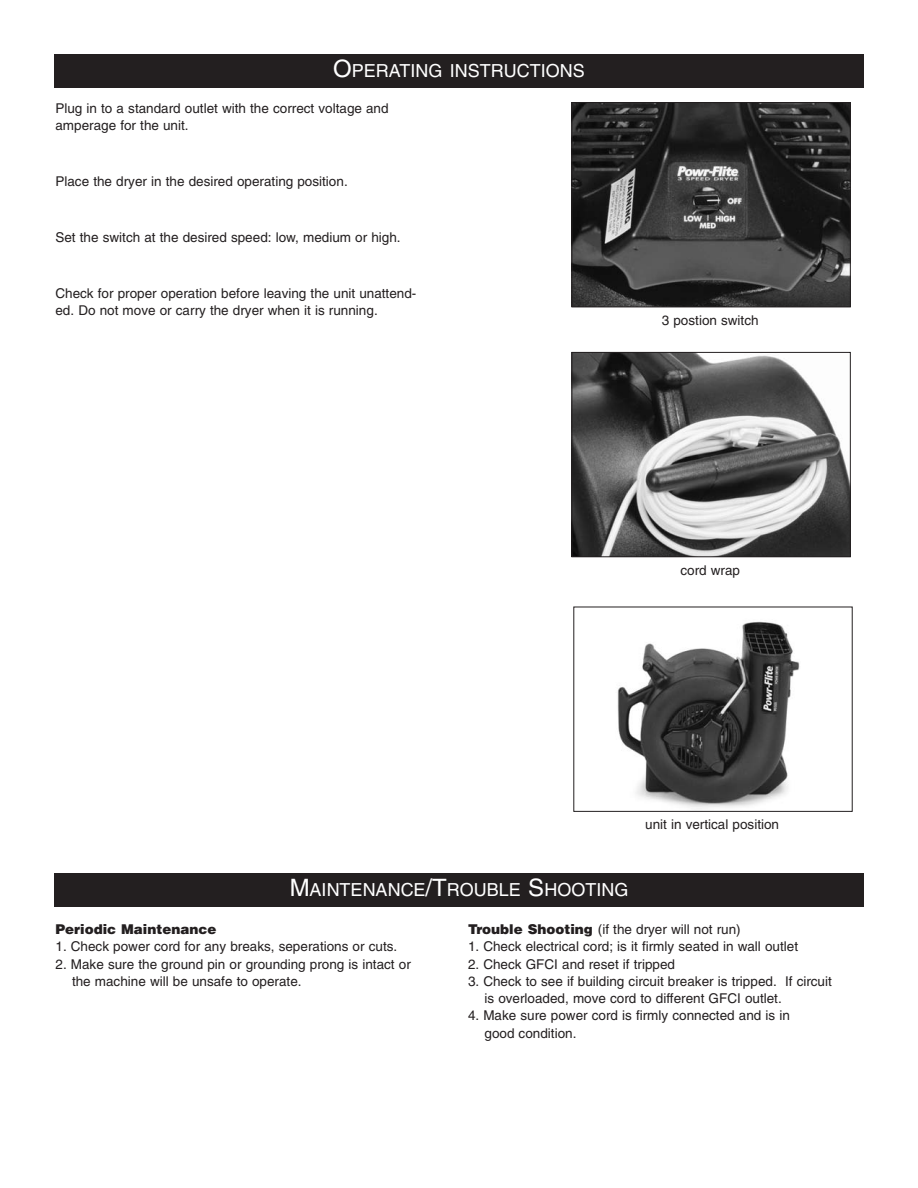
<style>
.page{position:relative;width:918px;height:1188px;background:#fff}
.page>*{position:absolute;margin:0;border:0;box-sizing:border-box;transform-origin:0 0}
.t1{font:18px "Helvetica";color:#fff}
.t2{font:13.5px/17.2px "Helvetica";color:#231f20}
.t3{font:900 13.5px "Helvetica";color:#231f20}
.s1{font-size:24px}
.s2{font-weight:900}
</style>
<div class="page">
<div style="left:54px;top:54px;width:810px;height:34px;background:#231f20"></div>
<div style="left:54px;top:873px;width:810px;height:34px;background:#231f20"></div>
<img style="left:574px;top:104px;width:275px;height:201px">
<div style="left:572px;top:102px;width:279px;height:205px;border:1px solid #231f20"></div>
<img style="left:574px;top:354px;width:275px;height:201px">
<div style="left:572px;top:352px;width:279px;height:205px;border:1px solid #231f20"></div>
<img style="left:617px;top:621px;width:183px;height:188px">
<h1 class="t1" style="left:333px;top:64px;width:253px"><span class="s1">O</span>PERATING INSTRUCTIONS</h1>
<p class="t2" style="left:55px;top:100px;width:335px">Plug in to a standard outlet with the correct voltage and amperage for the unit.</p>
<p class="t2" style="left:55px;top:174px;width:294px">Place the dryer in the desired operating position.</p>
<p class="t2" style="left:55px;top:230px;width:347px">Set the switch at the desired speed: low, medium or high.</p>
<p class="t2" style="left:55px;top:286px;width:362px">Check for proper operation before leaving the unit unattend&shy;ed. Do not move or carry the dryer when it is running.</p>
<p class="t2" style="left:662px;top:313px;width:98px">3 postion switch</p>
<p class="t2" style="left:680px;top:562px;width:61px">cord wrap</p>
<h1 class="t1" style="left:290px;top:883px;width:340px"><span class="s1">M</span>AINTENANCE<span class="s1">/T</span>ROUBLE <span class="s1">S</span>HOOTING</h1>
<p class="t2" style="left:645px;top:817px;width:135px">unit in vertical position</p>
<p class="t3" style="left:56px;top:922px;width:162px">Periodic Maintenance</p>
<p class="t2" style="left:56px;top:939px;width:343px">1. Check power cord for any breaks, seperations or cuts.</p>
<p class="t2" style="left:72px;top:957px;width:340px;text-indent:-17px">2. Make sure the ground pin or grounding prong is intact or the machine will be unsafe to operate.</p>
<p class="t2" style="left:468px;top:922px;width:274px"><span class="s2">Trouble Shooting</span> (if the dryer will not run)</p>
<p class="t2" style="left:468px;top:939px;width:332px">1. Check electrical cord; is it firmly seated in wall outlet</p>
<p class="t2" style="left:468px;top:957px;width:209px">2. Check GFCI and reset if tripped</p>
<p class="t2" style="left:485px;top:974px;width:349px;text-indent:-17px">3. Check to see if building circuit breaker is tripped. If circuit is overloaded, move cord to different GFCI outlet.</p>
<p class="t2" style="left:485px;top:1008px;width:307px;text-indent:-17px">4. Make sure power cord is firmly connected and is in good condition.</p>
</div>
